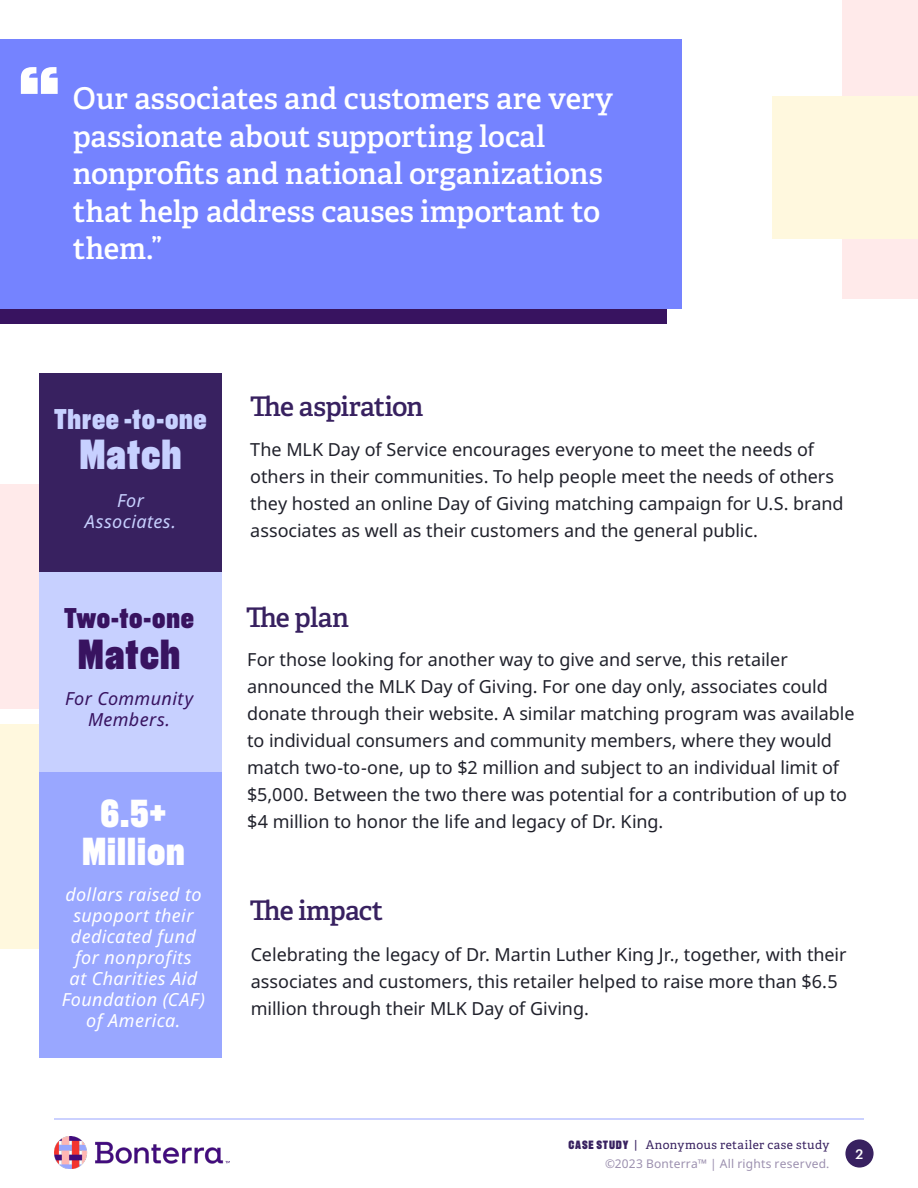
<style>
.page{position:relative;width:918px;height:1188px;background:#fff}
.page>*{position:absolute;margin:0;border:0;box-sizing:border-box;transform-origin:0 0}
.t1{font:900 90px "Recent Grotesk";color:#fff}
.t2{font:900 42px "Recent Grotesk";letter-spacing:.025em;color:#c7d0ff}
.t3{font:900 42px "Recent Grotesk";letter-spacing:.025em;color:#381360}
.t4{font:900 39px/37.5px "Recent Grotesk";letter-spacing:.025em;color:#fff;text-align:center}
.t5{font:600 30px/37.5px "Adelle";letter-spacing:-.005em;color:#fff}
.t6{font:900 28.5px "Recent Grotesk";letter-spacing:.025em;color:#c7d0ff}
.t7{font:900 28.5px "Recent Grotesk";letter-spacing:.025em;color:#381360}
.t8{font:600 27px "Adelle";letter-spacing:-.03em;color:#382160}
.t9{font:18px/27px "Noto Sans";letter-spacing:-.005em;color:#20212b}
.t10{font:italic 18px/21px "Noto Sans";letter-spacing:.02em;color:#fff;text-align:center}
.t11{font:italic 18px/21px "Noto Sans";letter-spacing:.02em;color:#381360;text-align:center}
.t12{font:italic 18px/21px "Noto Sans";letter-spacing:.025em;color:#c7d0ff;text-align:center}
.t13{font:500 13.5px "Graphik";color:#fefefe}
.t14{font:12px "Adelle";letter-spacing:.03em;color:#382160}
.t15{font:12px "Noto Sans";letter-spacing:.015em;color:#9c90af}
.s1{font-family:"Recent Grotesk";font-weight:900}
</style>
<div class="page">
<div style="left:845px;top:1139px;width:29px;height:29px;background:#382160;border-radius:50%"></div>
<hr style="left:54px;top:1118px;width:810px;height:2px;background:#bac2ff">
<img style="left:54px;top:1136px;width:176px;height:33px">
<div style="left:0;top:484px;width:75px;height:225px;background:#ffeaea"></div>
<div style="left:0;top:724px;width:97px;height:225px;background:#fff8de"></div>
<div style="left:39px;top:772px;width:183px;height:285px;background:#99a7ff"></div>
<svg style="left:39px;top:373px;width:183px;height:399px;background:#7f78af"></svg>
<div style="left:0;top:58px;width:666px;height:266px;background:#381360"></div>
<div style="left:0;top:39px;width:682px;height:269px;background:#7583ff"></div>
<div style="left:843px;top:0;width:75px;height:298px;background:#ffeaea"></div>
<div style="left:773px;top:96px;width:145px;height:142px;background:#fff8de"></div>
<h1 class="t1" style="left:19px;top:47px;width:42px">“</h1>
<h3 class="t5" style="left:73px;top:80px;width:542px">Our associates and customers are very passionate about supporting local nonprofits and national organizations that help address causes important to them.”</h3>
<h3 class="t6" style="left:54px;top:402px;width:154px">Three -to-one</h3>
<h2 class="t2" style="left:79px;top:431px;width:104px">Match</h2>
<p class="t12" style="left:85px;top:490px;width:93px">For<br>Associates.</p>
<h3 class="t7" style="left:64px;top:602px;width:131px">Two-to-one</h3>
<h2 class="t3" style="left:78px;top:630px;width:104px">Match</h2>
<p class="t11" style="left:65px;top:688px;width:130px">For Community<br>Members.</p>
<h3 class="t4" style="left:82px;top:794px;width:104px">6.5+<br>Million</h3>
<p class="t10" style="left:62px;top:884px;width:145px">dollars raised to supoport their dedicated fund for nonprofits<br>at Charities Aid<br>Foundation (CAF) of America.</p>
<h3 class="t8" style="left:250px;top:390px;width:175px">The aspiration</h3>
<p class="t9" style="left:250px;top:436px;width:595px">The MLK Day of Service encourages everyone to meet the needs of others in their communities. To help people meet the needs of others they hosted an online Day of Giving matching campaign for U.S. brand associates as well as their customers and the general public.</p>
<h3 class="t8" style="left:246px;top:600px;width:105px">The plan</h3>
<p class="t9" style="left:247px;top:646px;width:609px">For those looking for another way to give and serve, this retailer announced the MLK Day of Giving. For one day only, associates could donate through their website. A similar matching program was available to individual consumers and community members, where they would match two-to-one, up to $2 million and subject to an individual limit of $5,000. Between the two there was potential for a contribution of up to $4 million to honor the life and legacy of Dr. King.</p>
<h3 class="t8" style="left:250px;top:894px;width:135px">The impact</h3>
<p class="t9" style="left:251px;top:942px;width:597px">Celebrating the legacy of Dr. Martin Luther King Jr., together, with their associates and customers, this retailer helped to raise more than $6.5 million through their MLK Day of Giving.</p>
<p class="t14" style="left:569px;top:1138px;width:262px"><span class="s1">CASE STUDY</span> | Anonymous retailer case study</p>
<p class="t15" style="left:605px;top:1157px;width:226px">©2023 Bonterra™ | All rights reserved.</p>
<p class="t13" style="left:856px;top:1144px;width:9px">2</p>
</div>
